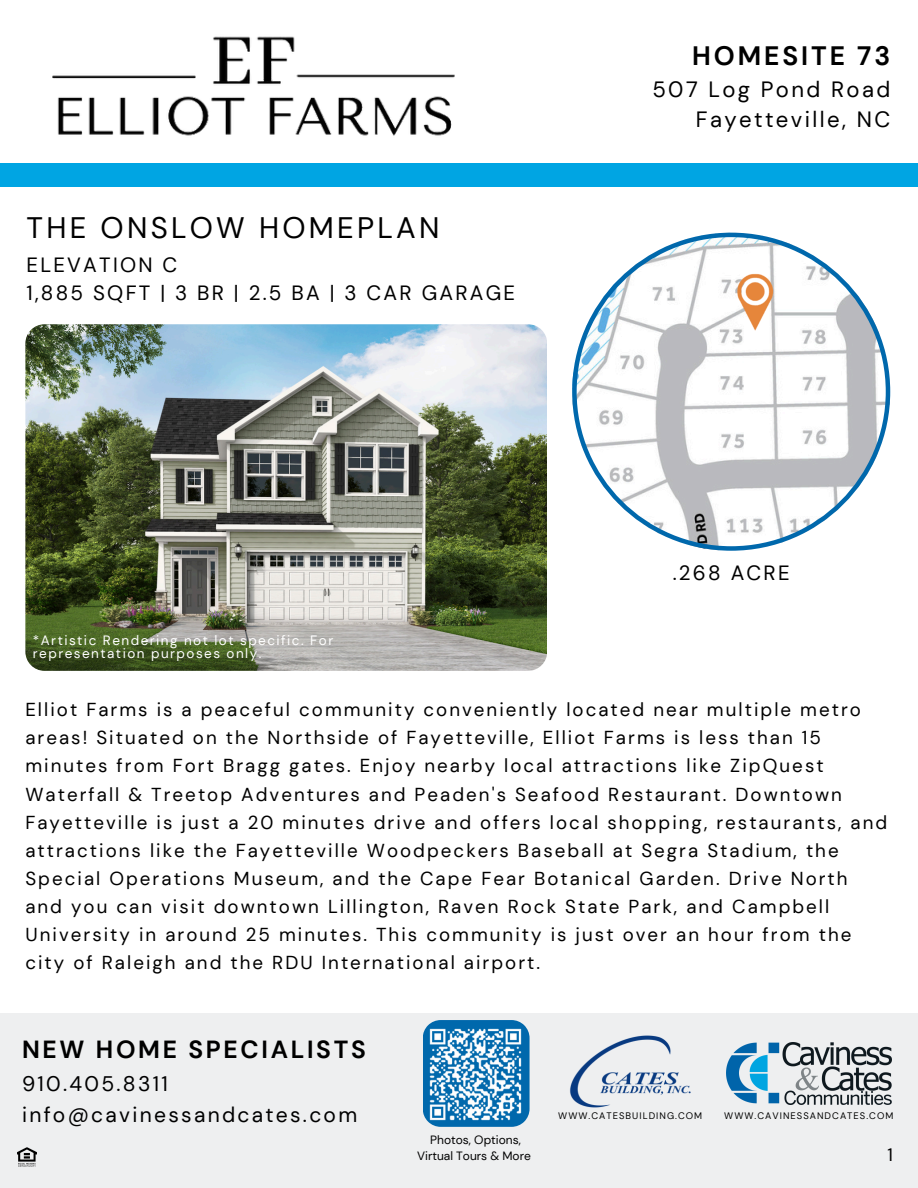
<style>
.page{position:relative;width:918px;height:1188px;background:#fff}
.page>*{position:absolute;margin:0;border:0;box-sizing:border-box;transform-origin:0 0}
.t1{font:29.55px "DM Sans";letter-spacing:.11em;color:#000}
.t2{font:700 26.55px "DM Sans";letter-spacing:.11em;color:#000}
.t3{font:700 24.75px "DM Sans";letter-spacing:.11em;color:#000}
.t4{font:22.05px/30.3px "DM Sans";letter-spacing:.11em;color:#000;text-align:right}
.t5{font:21px/31.5px "DM Sans";letter-spacing:.11em;color:#000}
.t6{font:20.55px/28.2px "DM Sans";letter-spacing:.11em;color:#000}
.t7{font:18.75px/28.2px "DM Sans";letter-spacing:.11em;color:#000}
.t8{font:18px "DM Sans";color:#000}
.t9{font:13.5px/13.5px "DM Sans";letter-spacing:.11em;color:#fff}
.t10{font:12px "DM Sans";color:#000}
.t11{font:9.45px "DM Sans";letter-spacing:.11em;color:#000}
</style>
<div class="page">
<div style="left:0;top:164px;width:918px;height:23px;background:#00a5e3"></div>
<img style="left:25px;top:324px;width:522px;height:347px;border-radius:19px">
<svg style="left:572px;top:233px;width:318px;height:318px"></svg>
<div style="left:0;top:1014px;width:918px;height:174px;background:#eeeff0"></div>
<img style="left:727px;top:265px;width:57px;height:72px">
<img style="left:17px;top:1148px;width:20px;height:19px">
<img style="left:52px;top:36px;width:403px;height:100px">
<img style="left:727px;top:1043px;width:164px;height:62px">
<img style="left:570px;top:1035px;width:121px;height:73px">
<img style="left:423px;top:1020px;width:107px;height:107px">
<h4 class="t2" style="left:692px;top:38px;width:199px">HOMESITE 73</h4>
<h1 class="t1" style="left:27px;top:209px;width:414px">THE ONSLOW HOMEPLAN</h1>
<h3 class="t6" style="left:27px;top:251px;width:490px">ELEVATION C<br>1,885 SQFT | 3 BR | 2.5 BA | 3 CAR GARAGE</h3>
<p class="t9" style="left:33px;top:633px;width:302px">*Artistic Rendering not lot specific. For representation purposes only.</p>
<p class="t4" style="left:652px;top:74px;width:239px">507 Log Pond Road<br>Fayetteville, NC</p>
<h6 class="t6" style="left:673px;top:559px;width:119px">.268 ACRE</h6>
<p class="t7" style="left:25px;top:696px;width:863px">Elliot Farms is a peaceful community conveniently located near multiple metro areas! Situated on the Northside of Fayetteville, Elliot Farms is less than 15 minutes from Fort Bragg gates. Enjoy nearby local attractions like ZipQuest Waterfall &amp; Treetop Adventures and Peaden's Seafood Restaurant. Downtown Fayetteville is just a 20 minutes drive and offers local shopping, restaurants, and attractions like the Fayetteville Woodpeckers Baseball at Segra Stadium, the Special Operations Museum, and the Cape Fear Botanical Garden. Drive North and you can visit downtown Lillington, Raven Rock State Park, and Campbell University in around 25 minutes. This community is just over an hour from the city of Raleigh and the RDU International airport.</p>
<h3 class="t3" style="left:22px;top:1033px;width:345px">NEW HOME SPECIALISTS</h3>
<h3 class="t5" style="left:22px;top:1068px;width:337px">910.405.8311 info@cavinessandcates.com</h3>
<p class="t10" style="left:430px;top:1132px;width:92px">Photos, Options,</p>
<p class="t10" style="left:417px;top:1148px;width:115px">Virtual Tours &amp; More</p>
<h4 class="t11" style="left:558px;top:1110px;width:145px">WWW.CATESBUILDING.COM</h4>
<h5 class="t11" style="left:724px;top:1110px;width:171px">WWW.CAVINESSANDCATES.COM</h5>
<p class="t8" style="left:888px;top:1144px;width:7px">1</p>
</div>
